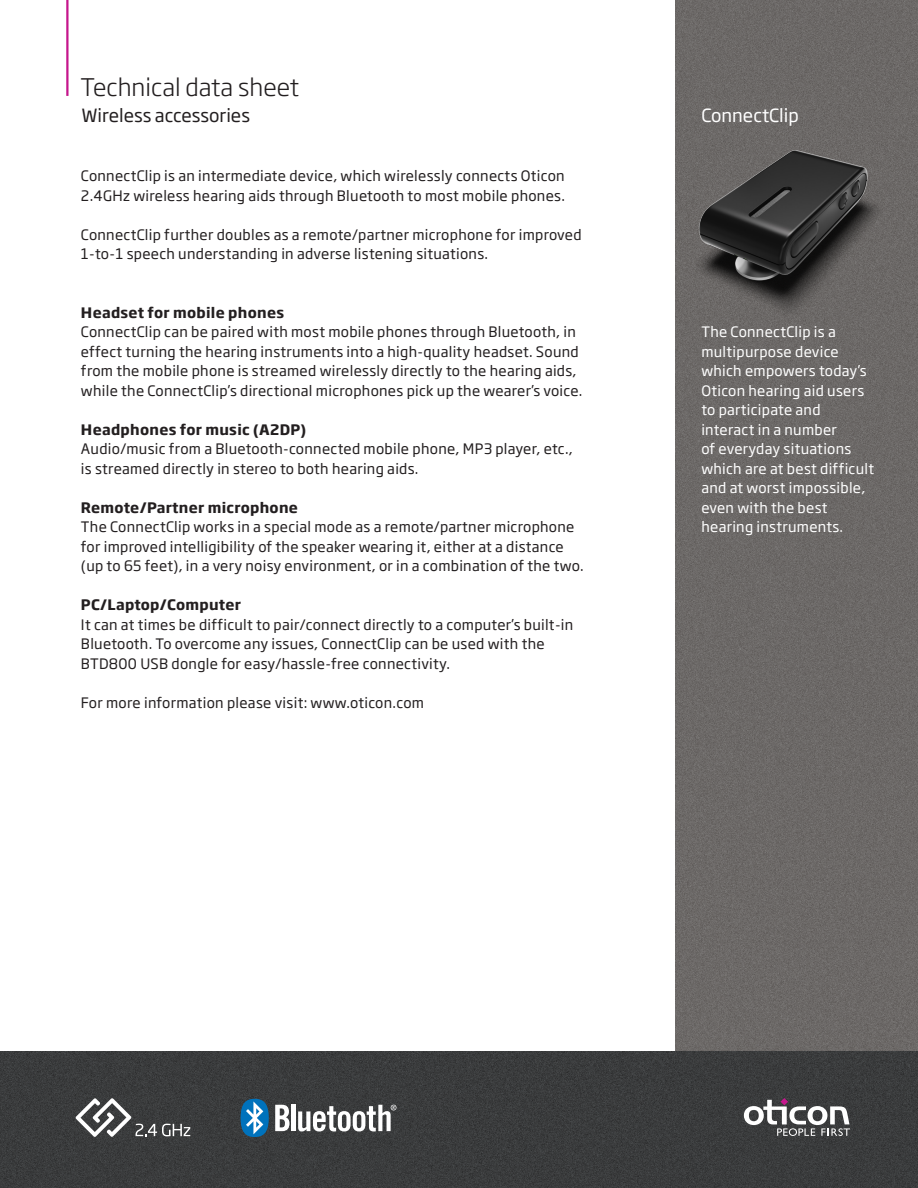
<style>
.page{position:relative;width:918px;height:1188px;background:#fff}
.page>*{position:absolute;margin:0;border:0;box-sizing:border-box;transform-origin:0 0}
.Oti_TD_heading{font:300 24px "Soho Gothic Pro";color:#231f20}
.Oti_Headline{font:18px "Soho Gothic Pro";color:#231f20}
.Oti_Headline-2{font:18px "Soho Gothic Pro";color:#fff}
.Oti_Body{font:14.25px/19.5px "Soho Gothic Pro";letter-spacing:.02em;color:#231f20}
.Oti_Introduction{font:14.25px/19.5px "Soho Gothic Pro";letter-spacing:.02em;color:#fff}
.Oti_Body-2{font:700 14.25px "Soho Gothic Pro";letter-spacing:.02em;color:#231f20}
</style>
<div class="page">
<img style="left:676px;top:0;width:242px;height:1052px">
<img style="left:0;top:1052px;width:918px;height:136px">
<svg style="left:275px;top:1105px;width:14px;height:26px"></svg>
<hr style="left:291px;top:1105px;width:4px;height:26px;background:#fff">
<svg style="left:298px;top:1105px;width:98px;height:27px"></svg>
<svg style="left:241px;top:1099px;width:28px;height:38px"></svg>
<svg style="left:75px;top:1098px;width:115px;height:39px;background:#5f6061"></svg>
<svg style="left:744px;top:1098px;width:106px;height:38px"></svg>
<img style="left:685px;top:146px;width:206px;height:176px">
<hr style="left:66px;top:0;width:3px;height:96px;background:#c5168c">
<p class="Oti_TD_heading" style="left:81px;top:68px;width:220px">Technical data sheet</p>
<p class="Oti_Headline" style="left:81px;top:101px;width:170px">Wireless accessories</p>
<p class="Oti_Body" style="left:81px;top:165px;width:486px">ConnectClip is an intermediate device, which wirelessly connects Oticon<br>2.4GHz wireless hearing aids through Bluetooth to most mobile phones.</p>
<p class="Oti_Body" style="left:81px;top:224px;width:502px">ConnectClip further doubles as a remote/partner microphone for improved<br>1-to-1 speech understanding in adverse listening situations.</p>
<p class="Oti_Body-2" style="left:81px;top:301px;width:205px">Headset for mobile phones</p>
<p class="Oti_Body" style="left:81px;top:321px;width:503px">ConnectClip can be paired with most mobile phones through Bluetooth, in effect turning the hearing instruments into a high-quality headset. Sound from the mobile phone is streamed wirelessly directly to the hearing aids, while the ConnectClip’s directional microphones pick up the wearer’s voice.</p>
<p class="Oti_Body-2" style="left:81px;top:418px;width:227px">Headphones for music (A2DP)</p>
<p class="Oti_Body" style="left:81px;top:438px;width:493px">Audio/music from a Bluetooth-connected mobile phone, MP3 player, etc., is streamed directly in stereo to both hearing aids.</p>
<p class="Oti_Body-2" style="left:81px;top:496px;width:218px">Remote/Partner microphone</p>
<p class="Oti_Body" style="left:81px;top:516px;width:504px">The ConnectClip works in a special mode as a remote/partner microphone for improved intelligibility of the speaker wearing it, either at a distance (up to 65 feet), in a very noisy environment, or in a combination of the two.</p>
<p class="Oti_Body-2" style="left:81px;top:593px;width:162px">PC/Laptop/Computer</p>
<p class="Oti_Body" style="left:81px;top:614px;width:494px">It can at times be difficult to pair/connect directly to a computer’s built-in<br>Bluetooth. To overcome any issues, ConnectClip can be used with the<br>BTD800 USB dongle for easy/hassle-free connectivity.</p>
<p class="Oti_Body" style="left:81px;top:692px;width:345px">For more information please visit: www.oticon.com</p>
<p class="Oti_Headline-2" style="left:701px;top:101px;width:99px">ConnectClip</p>
<p class="Oti_Introduction" style="left:701px;top:321px;width:174px">The ConnectClip is a multipurpose device which empowers today’s<br>Oticon hearing aid users to participate and interact in a number<br>of everyday situations which are at best difficult and at worst impossible, even with the best hearing instruments.</p>
</div>
